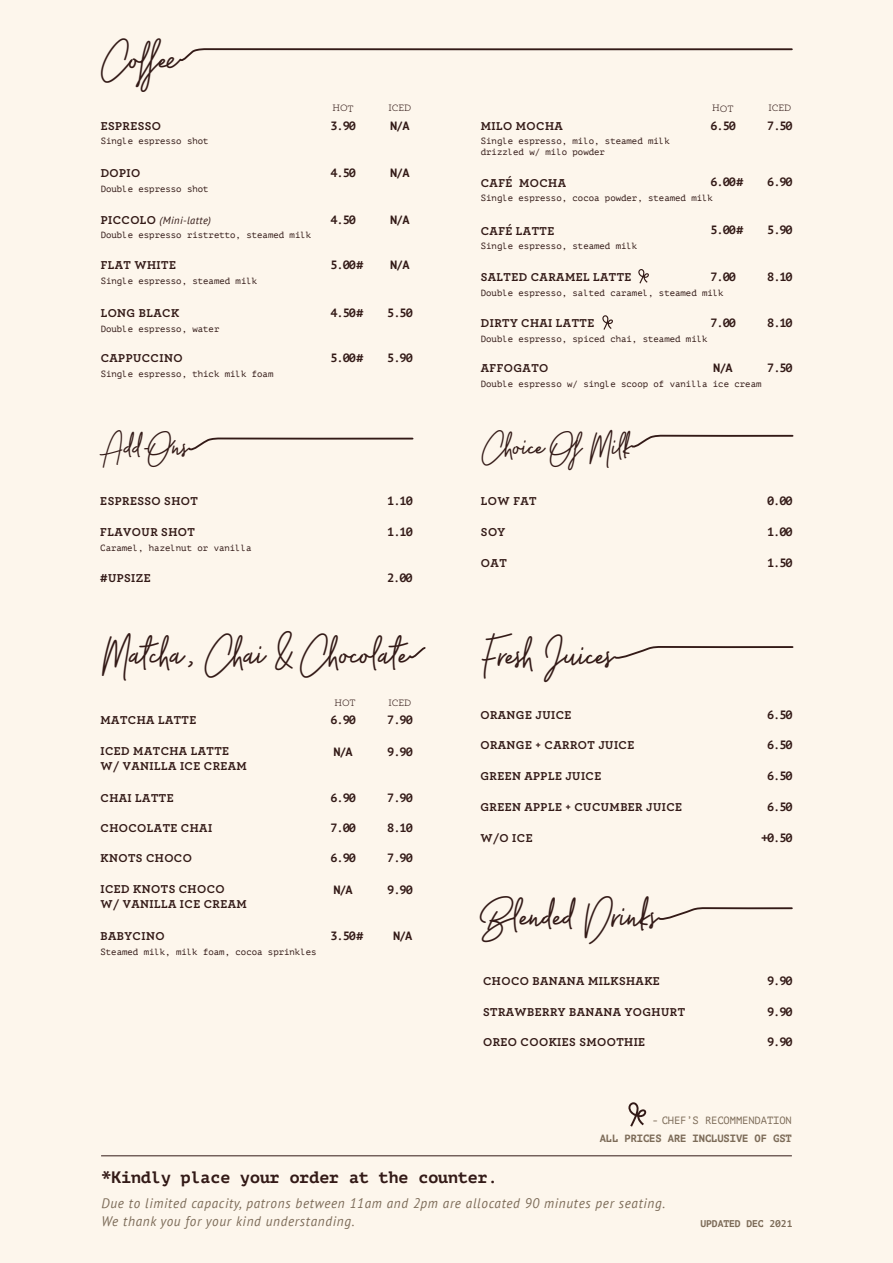
<style>
.page{position:relative;width:893px;height:1263px;background:#fdf6ec}
.page>*{position:absolute;margin:0;border:0;box-sizing:border-box;transform-origin:0 0}
.t1{font:37.5px "Ball Pen Regular";color:#331a17}
.t2{font:30px "Ball Pen Regular";color:#331a17}
.t3{font:700 16.5px "PT Mono";color:#331a17}
.t4{font:italic 13.8px/18px "PT Sans";letter-spacing:.05em;color:#7c6b58;scale:.96 1}
.t5{font:700 12px/14.4px "Archer";letter-spacing:.035em;color:#331a17}
.t6{font:700 12px "PT Mono";letter-spacing:-.09em;color:#331a17}
.t7{font:700 10.5px "PT Mono";letter-spacing:-.01em;color:#7c6b58}
.t8{font:10.5px "PT Mono";letter-spacing:-.01em;color:#7c6b58}
.t9{font:italic 10.5px "PT Sans";letter-spacing:.035em;color:#331a17}
.t10{font:9.75px "Archer";letter-spacing:-.025em;color:#331a17}
.t11{font:700 9.75px "PT Mono";letter-spacing:-.01em;color:#7c6b58}
.t12{font:9px/10.8px "PT Mono";color:#331a17}
.s1{font-family:"Archer";font-weight:700;font-style:normal;font-size:12px}
.s2{font-family:"Archer"}
</style>
<div class="page">
<svg style="left:179px;top:48px;width:614px;height:13px"></svg>
<svg style="left:638px;top:269px;width:11px;height:14px"></svg>
<svg style="left:602px;top:315px;width:11px;height:15px"></svg>
<svg style="left:188px;top:437px;width:226px;height:14px"></svg>
<svg style="left:631px;top:434px;width:163px;height:14px"></svg>
<svg style="left:409px;top:647px;width:17px;height:12px"></svg>
<svg style="left:614px;top:646px;width:180px;height:13px"></svg>
<svg style="left:658px;top:907px;width:135px;height:13px"></svg>
<hr style="left:101px;top:1155px;width:691px;height:1px;background:#331a17">
<svg style="left:628px;top:1102px;width:18px;height:24px"></svg>
<h1 class="t1" style="left:105px;top:32px;width:79px">Coffee</h1>
<h3 class="t5" style="left:101px;top:118px;width:62px">ESPRESSO</h3>
<p class="t12" style="left:101px;top:136px;width:109px">Single espresso shot</p>
<h3 class="t5" style="left:101px;top:166px;width:41px">DOPIO</h3>
<p class="t12" style="left:101px;top:184px;width:109px">Double espresso shot</p>
<p class="t9" style="left:101px;top:213px;width:112px"><span class="s1">PICCOLO</span> (Mini-latte)</p>
<p class="t12" style="left:101px;top:230px;width:212px">Double espresso ristretto, steamed milk</p>
<h3 class="t5" style="left:101px;top:257px;width:77px">FLAT WHITE</h3>
<p class="t12" style="left:101px;top:276px;width:158px">Single espresso, steamed milk</p>
<h3 class="t5" style="left:101px;top:305px;width:80px">LONG BLACK</h3>
<p class="t12" style="left:101px;top:323px;width:120px">Double espresso, water</p>
<h3 class="t5" style="left:101px;top:350px;width:83px">CAPPUCCINO</h3>
<p class="t12" style="left:101px;top:369px;width:174px">Single espresso, thick milk foam</p>
<p class="t10" style="left:332px;top:102px;width:23px">HOT</p>
<h3 class="t6" style="left:330px;top:118px;width:27px">3.90</h3>
<h3 class="t6" style="left:330px;top:166px;width:27px">4.50</h3>
<h3 class="t6" style="left:330px;top:212px;width:27px">4.50</h3>
<h3 class="t6" style="left:330px;top:258px;width:35px">5.00<span class="s2">#</span></h3>
<h3 class="t6" style="left:330px;top:306px;width:35px">4.50<span class="s2">#</span></h3>
<h3 class="t6" style="left:330px;top:351px;width:35px">5.00<span class="s2">#</span></h3>
<h2 class="t2" style="left:108px;top:425px;width:83px">Add-Ons</h2>
<h3 class="t5" style="left:100px;top:493px;width:99px">ESPRESSO SHOT</h3>
<h3 class="t5" style="left:100px;top:524px;width:96px">FLAVOUR SHOT</h3>
<p class="t12" style="left:100px;top:542px;width:153px">Caramel, hazelnut or vanilla</p>
<p class="t10" style="left:389px;top:101px;width:24px">ICED</p>
<h3 class="t6" style="left:390px;top:118px;width:21px">N/A</h3>
<h3 class="t6" style="left:390px;top:166px;width:21px">N/A</h3>
<h3 class="t6" style="left:390px;top:212px;width:21px">N/A</h3>
<h3 class="t6" style="left:390px;top:258px;width:21px">N/A</h3>
<h3 class="t6" style="left:387px;top:306px;width:27px">5.50</h3>
<h3 class="t6" style="left:387px;top:351px;width:27px">5.90</h3>
<h3 class="t6" style="left:387px;top:493px;width:27px">1.10</h3>
<h3 class="t6" style="left:387px;top:524px;width:27px">1.10</h3>
<h3 class="t5" style="left:100px;top:569px;width:52px">#UPSIZE</h3>
<h3 class="t6" style="left:387px;top:570px;width:27px">2.00</h3>
<h1 class="t1" style="left:104px;top:627px;width:307px">Matcha, Chai &amp; Chocolate</h1>
<h3 class="t5" style="left:101px;top:712px;width:97px">MATCHA LATTE</h3>
<p class="t10" style="left:389px;top:696px;width:24px">ICED</p>
<p class="t10" style="left:334px;top:696px;width:23px">HOT</p>
<h3 class="t6" style="left:330px;top:713px;width:27px">6.90</h3>
<h3 class="t6" style="left:333px;top:744px;width:21px">N/A</h3>
<h3 class="t6" style="left:330px;top:790px;width:27px">6.90</h3>
<h3 class="t6" style="left:387px;top:713px;width:27px">7.90</h3>
<h3 class="t6" style="left:387px;top:744px;width:27px">9.90</h3>
<h3 class="t6" style="left:387px;top:790px;width:27px">7.90</h3>
<h3 class="t5" style="left:101px;top:743px;width:148px">ICED MATCHA LATTE<br>W/ VANILLA ICE CREAM</h3>
<h3 class="t5" style="left:101px;top:790px;width:75px">CHAI LATTE</h3>
<h3 class="t5" style="left:101px;top:820px;width:113px">CHOCOLATE CHAI</h3>
<h3 class="t6" style="left:330px;top:820px;width:27px">7.00</h3>
<h3 class="t6" style="left:387px;top:820px;width:27px">8.10</h3>
<h3 class="t5" style="left:101px;top:850px;width:93px">KNOTS CHOCO</h3>
<h3 class="t5" style="left:101px;top:881px;width:148px">ICED KNOTS CHOCO<br>W/ VANILLA ICE CREAM</h3>
<p class="t12" style="left:101px;top:947px;width:218px">Steamed milk, milk foam, cocoa sprinkles</p>
<h3 class="t5" style="left:101px;top:927px;width:66px">BABYCINO</h3>
<h3 class="t6" style="left:330px;top:851px;width:27px">6.90</h3>
<h3 class="t6" style="left:333px;top:882px;width:21px">N/A</h3>
<h3 class="t6" style="left:330px;top:928px;width:35px">3.50<span class="s2">#</span></h3>
<h3 class="t6" style="left:387px;top:851px;width:27px">7.90</h3>
<h3 class="t6" style="left:387px;top:882px;width:27px">9.90</h3>
<h3 class="t6" style="left:393px;top:928px;width:21px">N/A</h3>
<h3 class="t5" style="left:481px;top:118px;width:84px">MILO MOCHA</h3>
<p class="t12" style="left:481px;top:136px;width:190px">Single espresso, milo, steamed milk drizzled w/ milo powder</p>
<p class="t10" style="left:712px;top:102px;width:23px">HOT</p>
<h3 class="t6" style="left:710px;top:118px;width:27px">6.50</h3>
<p class="t10" style="left:768px;top:101px;width:24px">ICED</p>
<h3 class="t6" style="left:767px;top:118px;width:27px">7.50</h3>
<h3 class="t5" style="left:481px;top:175px;width:87px">CAFÉ MOCHA</h3>
<p class="t12" style="left:481px;top:193px;width:234px">Single espresso, cocoa powder, steamed milk</p>
<h3 class="t5" style="left:481px;top:223px;width:75px">CAFÉ LATTE</h3>
<p class="t12" style="left:481px;top:241px;width:158px">Single espresso, steamed milk</p>
<h3 class="t5" style="left:481px;top:269px;width:152px">SALTED CARAMEL LATTE</h3>
<p class="t12" style="left:481px;top:287px;width:244px">Double espresso, salted caramel, steamed milk</p>
<h3 class="t5" style="left:481px;top:315px;width:115px">DIRTY CHAI LATTE</h3>
<p class="t12" style="left:481px;top:333px;width:228px">Double espresso, spiced chai, steamed milk</p>
<h3 class="t5" style="left:481px;top:360px;width:69px">AFFOGATO</h3>
<p class="t12" style="left:481px;top:378px;width:282px">Double espresso w/ single scoop of vanilla ice cream</p>
<h3 class="t6" style="left:710px;top:174px;width:35px">6.00<span class="s2">#</span></h3>
<h3 class="t6" style="left:710px;top:222px;width:35px">5.00<span class="s2">#</span></h3>
<h3 class="t6" style="left:767px;top:174px;width:27px">6.90</h3>
<h3 class="t6" style="left:767px;top:222px;width:27px">5.90</h3>
<h3 class="t6" style="left:767px;top:270px;width:27px">8.10</h3>
<h3 class="t6" style="left:710px;top:270px;width:27px">7.00</h3>
<h3 class="t6" style="left:767px;top:316px;width:27px">8.10</h3>
<h3 class="t6" style="left:767px;top:361px;width:27px">7.50</h3>
<h3 class="t6" style="left:710px;top:316px;width:27px">7.00</h3>
<h3 class="t6" style="left:713px;top:361px;width:21px">N/A</h3>
<h2 class="t2" style="left:484px;top:425px;width:150px">Choice Of Milk</h2>
<h3 class="t5" style="left:481px;top:493px;width:57px">LOW FAT</h3>
<h3 class="t5" style="left:481px;top:524px;width:26px">SOY</h3>
<h3 class="t5" style="left:481px;top:555px;width:27px">OAT</h3>
<h1 class="t1" style="left:487px;top:628px;width:129px">Fresh Juices</h1>
<h3 class="t5" style="left:480px;top:707px;width:93px">ORANGE JUICE</h3>
<h3 class="t5" style="left:480px;top:737px;width:155px">ORANGE + CARROT JUICE</h3>
<h3 class="t5" style="left:480px;top:768px;width:122px">GREEN APPLE JUICE</h3>
<h3 class="t5" style="left:480px;top:798px;width:203px">GREEN APPLE + CUCUMBER JUICE</h3>
<h3 class="t5" style="left:480px;top:830px;width:54px">W/O ICE</h3>
<h1 class="t1" style="left:485px;top:889px;width:175px">Blended Drinks</h1>
<h3 class="t5" style="left:483px;top:973px;width:178px">CHOCO BANANA MILKSHAKE</h3>
<h3 class="t5" style="left:483px;top:1003px;width:203px">STRAWBERRY BANANA YOGHURT</h3>
<h3 class="t6" style="left:767px;top:493px;width:27px">0.00</h3>
<h3 class="t6" style="left:767px;top:524px;width:27px">1.00</h3>
<h3 class="t6" style="left:767px;top:556px;width:27px">1.50</h3>
<h3 class="t6" style="left:767px;top:707px;width:27px">6.50</h3>
<h3 class="t6" style="left:767px;top:738px;width:27px">6.50</h3>
<h3 class="t6" style="left:767px;top:768px;width:27px">6.50</h3>
<h3 class="t6" style="left:767px;top:799px;width:27px">6.50</h3>
<h3 class="t6" style="left:761px;top:831px;width:33px">+0.50</h3>
<h3 class="t6" style="left:767px;top:973px;width:27px">9.90</h3>
<h3 class="t6" style="left:767px;top:1004px;width:27px">9.90</h3>
<h3 class="t5" style="left:483px;top:1034px;width:164px">OREO COOKIES SMOOTHIE</h3>
<h3 class="t6" style="left:767px;top:1034px;width:27px">9.90</h3>
<p class="t8" style="left:652px;top:1114px;width:141px">- CHEF’S RECOMMENDATION</p>
<p class="t7" style="left:600px;top:1131px;width:194px">ALL PRICES ARE INCLUSIVE OF GST</p>
<h3 class="t3" style="left:102px;top:1167px;width:398px">*Kindly place your order at the counter.</h3>
<h3 class="t4" style="left:102px;top:1194px;width:589px">Due to limited capacity, patrons between 11am and 2pm are allocated 90 minutes per seating.<br>We thank you for your kind understanding.</h3>
<p class="t11" style="left:700px;top:1218px;width:94px">UPDATED DEC 2021</p>
</div>
